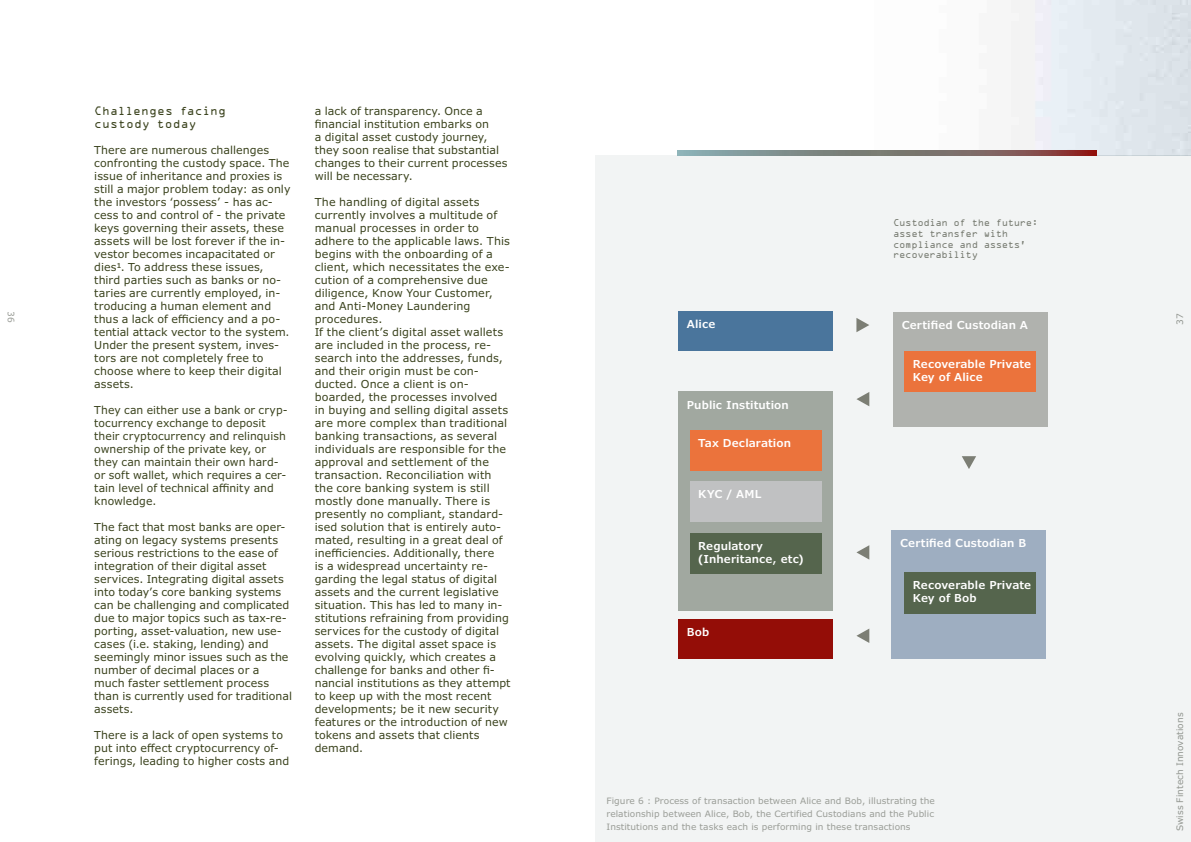
<style>
.page{position:relative;width:1191px;height:842px;background:#fff}
.page>*{position:absolute;margin:0;border:0;box-sizing:border-box;transform-origin:0 0}
.L1_Regular_ohne_Aufzählung{font:11px/13px "Verdana Pro";letter-spacing:.005em;color:#3c441f}
.H2_Grafik{font:600 11px/13.2px "Verdana Pro";letter-spacing:.01em;color:#fff}
.L1_Fett_ohne_Aufzählung{font:11px/13px "OCRA Std";letter-spacing:.015em;color:#3c441f}
.H2_Grafik-2{font:9px/10.8px "OCRA Std";letter-spacing:-.05em;color:#7a7e74}
.t1{font:9px "Verdana Pro";letter-spacing:.005em;color:#9a9d97}
.Bildlcredits{font:8.8px/13px "Verdana Pro";letter-spacing:.005em;color:#9a9d97;text-align:justify}
</style>
<div class="page">
<div style="left:595px;top:156px;width:596px;height:686px;background:#f2f4f4"></div>
<img style="left:1011px;top:0;width:180px;height:156px">
<svg style="left:678px;top:150px;width:418px;height:6px;background:#807572"></svg>
<svg style="left:856px;top:318px;width:13px;height:14px"></svg>
<svg style="left:856px;top:392px;width:13px;height:14px"></svg>
<svg style="left:856px;top:545px;width:13px;height:15px"></svg>
<svg style="left:856px;top:629px;width:13px;height:14px"></svg>
<svg style="left:962px;top:456px;width:14px;height:13px"></svg>
<div style="left:678px;top:311px;width:155px;height:40px;background:#4a759c"></div>
<div style="left:893px;top:312px;width:154px;height:115px;background:#b0b2ae"></div>
<div style="left:891px;top:530px;width:155px;height:129px;background:#9eaec1"></div>
<div style="left:904px;top:572px;width:132px;height:42px;background:#55654d"></div>
<div style="left:678px;top:619px;width:155px;height:40px;background:#940d07"></div>
<div style="left:678px;top:392px;width:155px;height:219px;background:#a1a8a0"></div>
<div style="left:690px;top:430px;width:131px;height:41px;background:#eb733c"></div>
<div style="left:904px;top:351px;width:132px;height:41px;background:#eb733c"></div>
<div style="left:690px;top:481px;width:131px;height:41px;background:#c0c1c2"></div>
<div style="left:690px;top:533px;width:131px;height:40px;background:#55654d"></div>
<p class="t1" style="left:17px;top:311px;width:13px;rotate:90deg">36</p>
<p class="L1_Fett_ohne_Aufzählung" style="left:94px;top:106px;width:133px">Challenges facing custody today</p>
<p class="L1_Regular_ohne_Aufzählung" style="left:94px;top:144px;width:198px">There are numerous challenges confronting the custody space. The issue of inheritance and proxies is still a major problem today: as only the investors ‘possess’ - has ac&shy;cess to and control of - the private keys governing their assets, these assets will be lost forever if the in&shy;vestor becomes incapacitated or dies1. To address these issues, third parties such as banks or no&shy;taries are currently employed, in&shy;troducing a human element and thus a lack of efficiency and a po&shy;tential attack vector to the system.<br>Under the present system, inves&shy;tors are not completely free to choose where to keep their digital assets.</p>
<p class="L1_Regular_ohne_Aufzählung" style="left:94px;top:404px;width:195px">They can either use a bank or cryp&shy;tocurrency exchange to deposit their cryptocurrency and relinquish ownership of the private key, or they can maintain their own hard&shy;or soft wallet, which requires a cer&shy;tain level of technical affinity and knowledge.</p>
<p class="L1_Regular_ohne_Aufzählung" style="left:94px;top:521px;width:199px">The fact that most banks are oper&shy;ating on legacy systems presents serious restrictions to the ease of integration of their digital asset services. Integrating digital assets into today’s core banking systems can be challenging and complicated due to major topics such as tax-re&shy;porting, asset-valuation, new use&shy;cases (i.e. staking, lending) and seemingly minor issues such as the number of decimal places or a much faster settlement process than is currently used for traditional assets.</p>
<p class="L1_Regular_ohne_Aufzählung" style="left:94px;top:729px;width:196px">There is a lack of open systems to put into effect cryptocurrency of&shy;ferings, leading to higher costs and</p>
<p class="L1_Regular_ohne_Aufzählung" style="left:315px;top:105px;width:194px">a lack of transparency. Once a financial institution embarks on<br>a digital asset custody journey, they soon realise that substantial changes to their current processes will be necessary.</p>
<p class="L1_Regular_ohne_Aufzählung" style="left:315px;top:196px;width:197px">The handling of digital assets currently involves a multitude of manual processes in order to adhere to the applicable laws. This begins with the onboarding of a client, which necessitates the exe&shy;cution of a comprehensive due diligence, Know Your Customer, and Anti-Money Laundering procedures.<br>If the client’s digital asset wallets are included in the process, re&shy;search into the addresses, funds, and their origin must be con&shy;ducted. Once a client is on&shy;boarded, the processes involved<br>in buying and selling digital assets are more complex than traditional banking transactions, as several individuals are responsible for the approval and settlement of the transaction. Reconciliation with the core banking system is still mostly done manually. There is presently no compliant, standard&shy;ised solution that is entirely auto&shy;mated, resulting in a great deal of inefficiencies. Additionally, there<br>is a widespread uncertainty re&shy;garding the legal status of digital assets and the current legislative situation. This has led to many in&shy;stitutions refraining from providing services for the custody of digital assets. The digital asset space is evolving quickly, which creates a challenge for banks and other fi&shy;nancial institutions as they attempt to keep up with the most recent developments; be it new security features or the introduction of new tokens and assets that clients demand.</p>
<p class="H2_Grafik-2" style="left:893px;top:218px;width:147px">Custodian of the future: asset transfer with compliance and assets’ recoverability</p>
<p class="H2_Grafik" style="left:687px;top:318px;width:30px">Alice</p>
<p class="H2_Grafik" style="left:901px;top:318px;width:128px">Certified Custodian A</p>
<p class="H2_Grafik" style="left:687px;top:398px;width:103px">Public Institution</p>
<p class="H2_Grafik" style="left:698px;top:436px;width:94px">Tax Declaration</p>
<p class="H2_Grafik" style="left:698px;top:487px;width:65px">KYC / AML</p>
<p class="H2_Grafik" style="left:698px;top:539px;width:107px">Regulatory (Inheritance, etc)</p>
<p class="H2_Grafik" style="left:687px;top:626px;width:24px">Bob</p>
<p class="H2_Grafik" style="left:913px;top:358px;width:120px">Recoverable Private<br>Key of Alice</p>
<p class="H2_Grafik" style="left:900px;top:537px;width:127px">Certified Custodian B</p>
<p class="H2_Grafik" style="left:913px;top:579px;width:120px">Recoverable Private<br>Key of Bob</p>
<p class="Bildlcredits" style="left:606px;top:795px;width:330px">Figure 6 : Process of transaction between Alice and Bob, illustrating the relationship between Alice, Bob, the Certified Custodians and the Public Institutions and the tasks each is performing in these transactions</p>
<p class="t1" style="left:1174px;top:325px;width:13px;rotate:-90deg">37</p>
<p class="t1" style="left:1174px;top:831px;width:120px;rotate:-90deg">Swiss Fintech Innovations</p>
</div>
